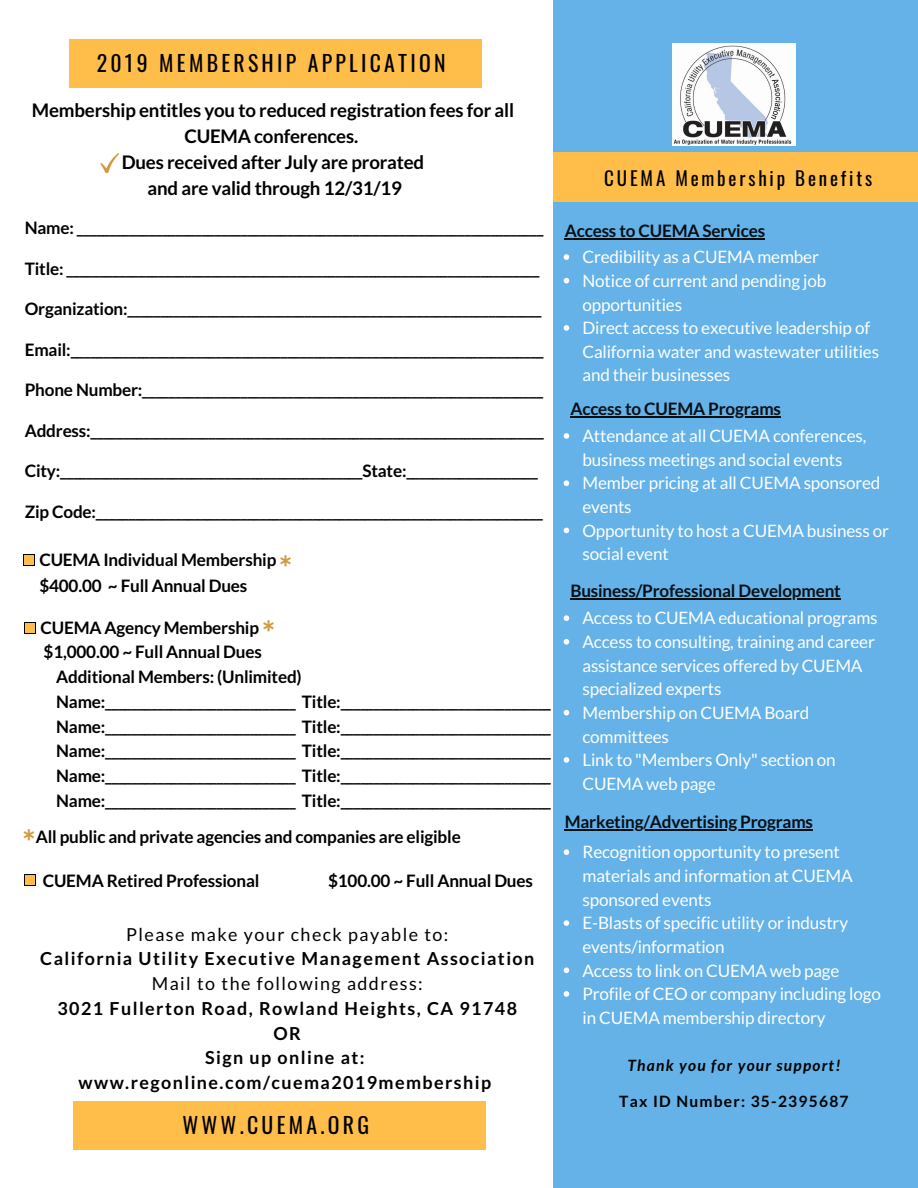
<style>
.page{position:relative;width:918px;height:1188px;background:#fff}
.page>*{position:absolute;margin:0;border:0;box-sizing:border-box;transform-origin:0 0}
.t1{font:700 32.7px "Lato";color:#d09a3c}
.t2{font:21.75px "Oswald";letter-spacing:.15em;color:#000}
.t3{font:19.05px "Oswald";letter-spacing:.15em;color:#000}
.t4{font:700 18.75px/25.8px "Lato";letter-spacing:-.01em;color:#000;text-align:center}
.t5{font:700 17.85px/24.8px "Lato";letter-spacing:.08em;color:#000;text-align:center}
.t6{font:17.85px "Lato";letter-spacing:.08em;color:#000}
.t7{font:700 17.1px/25.8px "Lato";letter-spacing:-.01em;color:#000}
.t8{font:17.1px/23.7px "Lato";letter-spacing:-.01em;color:#fff}
.t9{font:700 17.1px "Lato";letter-spacing:-.01em;color:#080f14}
.t10{font:italic 700 15.6px "Lato";letter-spacing:.08em;color:#000}
.t11{font:700 15.6px "Lato";letter-spacing:.08em;color:#000}
</style>
<div class="page">
<div style="left:554px;top:0;width:364px;height:1188px;background:#64b2e8"></div>
<div style="left:69px;top:39px;width:412px;height:49px;background:#ffbd4a"></div>
<svg style="left:24px;top:555px;width:11px;height:11px"></svg>
<svg style="left:25px;top:622px;width:11px;height:12px"></svg>
<div style="left:554px;top:152px;width:364px;height:49px;background:#ffbd4a"></div>
<img style="left:673px;top:44px;width:122px;height:101px">
<svg style="left:25px;top:874px;width:11px;height:12px"></svg>
<svg style="left:564px;top:254px;width:5px;height:6px"></svg>
<svg style="left:564px;top:278px;width:5px;height:6px"></svg>
<svg style="left:564px;top:325px;width:5px;height:6px"></svg>
<svg style="left:564px;top:433px;width:5px;height:6px"></svg>
<svg style="left:564px;top:480px;width:5px;height:6px"></svg>
<svg style="left:564px;top:528px;width:5px;height:5px"></svg>
<hr style="left:565px;top:238px;width:200px;height:2px;background:#080f14">
<hr style="left:570px;top:416px;width:211px;height:1px;background:#080f14">
<hr style="left:570px;top:598px;width:271px;height:2px;background:#080f14">
<svg style="left:564px;top:615px;width:5px;height:6px"></svg>
<svg style="left:564px;top:639px;width:5px;height:6px"></svg>
<svg style="left:564px;top:710px;width:5px;height:6px"></svg>
<svg style="left:564px;top:757px;width:5px;height:6px"></svg>
<hr style="left:565px;top:829px;width:248px;height:1px;background:#080f14">
<svg style="left:564px;top:849px;width:5px;height:6px"></svg>
<svg style="left:564px;top:920px;width:5px;height:6px"></svg>
<svg style="left:564px;top:968px;width:5px;height:5px"></svg>
<svg style="left:564px;top:991px;width:5px;height:6px"></svg>
<div style="left:73px;top:1101px;width:413px;height:49px;background:#ffbd4a"></div>
<svg style="left:100px;top:153px;width:19px;height:20px"></svg>
<p class="t2" style="left:97px;top:47px;width:350px">2019 MEMBERSHIP APPLICATION</p>
<p class="t4" style="left:32px;top:97px;width:484px">Membership entitles you to reduced registration fees for all CUEMA conferences.<br>Dues received after July are prorated<br>and are valid through 12/31/19</p>
<p class="t7" style="left:25px;top:215px;width:520px">Name: _______________________________________________________________________</p>
<p class="t7" style="left:25px;top:255px;width:516px">Title: ________________________________________________________________________</p>
<p class="t7" style="left:25px;top:296px;width:518px">Organization:_______________________________________________________________</p>
<p class="t7" style="left:25px;top:336px;width:520px">Email:________________________________________________________________________</p>
<p class="t7" style="left:25px;top:377px;width:520px">Phone Number:_____________________________________________________________</p>
<p class="t7" style="left:25px;top:417px;width:521px">Address:_____________________________________________________________________</p>
<p class="t7" style="left:25px;top:458px;width:515px">City:______________________________________________State:____________________</p>
<p class="t7" style="left:25px;top:498px;width:519px">Zip Code:____________________________________________________________________</p>
<p class="t7" style="left:39px;top:546px;width:254px">CUEMA Individual Membership $400.00 ~ Full Annual Dues <sup>*</sup></p>
<p class="t7" style="left:40px;top:614px;width:220px">CUEMA Agency Membership</p>
<p class="t7" style="left:44px;top:639px;width:220px">$1,000.00 ~ Full Annual Dues</p>
<p class="t7" style="left:56px;top:664px;width:247px">Additional Members: (Unlimited)</p>
<p class="t7" style="left:56px;top:688px;width:496px">Name:_____________________________ Title:________________________________</p>
<p class="t7" style="left:56px;top:713px;width:496px">Name:_____________________________ Title:________________________________</p>
<p class="t7" style="left:56px;top:738px;width:496px">Name:_____________________________ Title:________________________________</p>
<p class="t7" style="left:56px;top:763px;width:496px">Name:_____________________________ Title:________________________________</p>
<p class="t7" style="left:56px;top:787px;width:496px">Name:_____________________________ Title:________________________________</p>
<h1 class="t1" style="left:262px;top:612px;width:15px">*</h1>
<h1 class="t1" style="left:22px;top:822px;width:15px">*</h1>
<p class="t7" style="left:36px;top:824px;width:427px">All public and private agencies and companies are eligible</p>
<p class="t7" style="left:43px;top:867px;width:218px">CUEMA Retired Professional</p>
<p class="t7" style="left:328px;top:867px;width:206px">$100.00 ~ Full Annual Dues</p>
<p class="t6" style="left:126px;top:923px;width:324px">Please make your check payable to:</p>
<p class="t5" style="left:40px;top:946px;width:496px">California Utility Executive Management Association</p>
<p class="t6" style="left:152px;top:972px;width:272px">Mail to the following address:</p>
<p class="t5" style="left:58px;top:995px;width:461px">3021 Fullerton Road, Rowland Heights, CA 91748<br>OR<br>Sign up online at: www.regonline.com/cuema2019membership</p>
<p class="t2" style="left:182px;top:1109px;width:188px">WWW.CUEMA.ORG</p>
<p class="t3" style="left:604px;top:163px;width:269px">CUEMA Membership Benefits</p>
<p class="t9" style="left:565px;top:220px;width:202px">Access to CUEMA Services</p>
<p class="t8" style="left:583px;top:245px;width:298px">Credibility as a CUEMA member<br>Notice of current and pending job opportunities<br>Direct access to executive leadership of<br>California water and wastewater utilities and their businesses</p>
<p class="t9" style="left:570px;top:398px;width:212px">Access to CUEMA Programs</p>
<p class="t8" style="left:583px;top:424px;width:308px">Attendance at all CUEMA conferences, business meetings and social events<br>Member pricing at all CUEMA sponsored events<br>Opportunity to host a CUEMA business or social event</p>
<p class="t9" style="left:570px;top:580px;width:272px">Business/Professional Development</p>
<p class="t8" style="left:583px;top:606px;width:297px">Access to CUEMA educational programs<br>Access to consulting, training and career assistance services offered by CUEMA specialized experts<br>Membership on CUEMA Board committees<br>Link to "Members Only" section on<br>CUEMA web page</p>
<p class="t9" style="left:565px;top:811px;width:250px">Marketing/Advertising Programs</p>
<p class="t8" style="left:583px;top:840px;width:300px">Recognition opportunity to present materials and information at CUEMA sponsored events<br>E-Blasts of specific utility or industry events/information<br>Access to link on CUEMA web page<br>Profile of CEO or company including logo in CUEMA membership directory</p>
<p class="t10" style="left:627px;top:1056px;width:215px">Thank you for your support!</p>
<p class="t11" style="left:619px;top:1092px;width:231px">Tax ID Number: 35-2395687</p>
</div>
